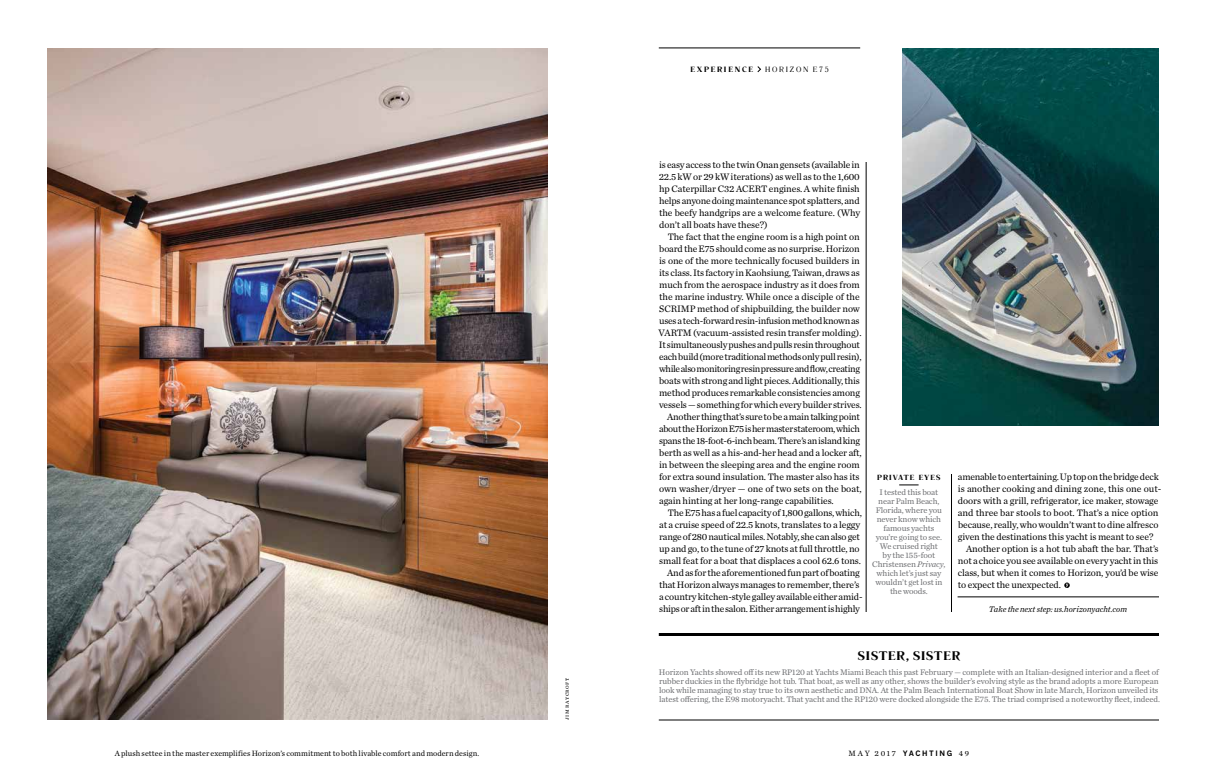
<style>
.page{position:relative;width:1206px;height:783px;background:#fff}
.page>*{position:absolute;margin:0;border:0;box-sizing:border-box;transform-origin:0 0}
.t1{font:13px "Romana Dem";letter-spacing:.07em;color:#000}
.t2{font:9.8px/12px "Chronicle Text G1";letter-spacing:-.01em;color:#000;text-align:justify}
.t3{font:9.8px "Chronicle Text G1";letter-spacing:-.03em;color:#000}
.t4{font:9.8px "Chronicle Text G1";letter-spacing:-.04em;color:#000}
.t5{font:9.8px "Chronicle Text G1";letter-spacing:-.035em;color:#000}
.t6{font:8.5px/9px "Chronicle Text G1";letter-spacing:-.01em;color:#6d6e71}
.t7{font:italic 8.5px "Chronicle Text G1";letter-spacing:-.005em;color:#000}
.t8{font:8px "Chronicle Text G1";letter-spacing:.005em;color:#000}
.t9{font:8px "Chronicle Text G1";letter-spacing:.21em;color:#000}
.t10{font:8px "Romana Dem";letter-spacing:.22em;color:#000}
.t11{font:8px "Romana Boo";letter-spacing:.22em;color:#000}
.t12{font:7.8px "Romana Dem";letter-spacing:.155em;color:#000}
.t13{font:6px "Chronicle Text G1";letter-spacing:.07em;color:#000}
.s1{font-style:italic}
.s2{font-family:"Benton Gothic";font-weight:700;font-size:7.4px}
</style>
<div class="page">
<hr style="left:958px;top:597px;width:201px;height:1px;background:#000">
<svg style="left:1064px;top:583px;width:6px;height:5px"></svg>
<hr style="left:866px;top:162px;width:1px;height:450px;background:#000">
<hr style="left:951px;top:474px;width:1px;height:138px;background:#000">
<img style="left:47px;top:48px;width:500px;height:672px">
<hr style="left:659px;top:633px;width:500px;height:3px;background:#000">
<hr style="left:659px;top:720px;width:500px;height:1px;background:#000">
<hr style="left:659px;top:48px;width:201px;height:1px;background:#000">
<svg style="left:757px;top:66px;width:4px;height:6px"></svg>
<img style="left:903px;top:48px;width:256px;height:378px">
<svg style="left:899px;top:485px;width:20px;height:1px"></svg>
<p class="t13" style="left:562px;top:720px;width:43px;rotate:-90deg">jim raycroft</p>
<p class="t10" style="left:691px;top:65px;width:64px">EXPERIENCE</p>
<p class="t11" style="left:765px;top:65px;width:65px">HORIZON E75</p>
<p class="t2" style="left:659px;top:158px;width:203px">is easy access to the twin Onan gensets (available in 22.5 kW or 29 kW iterations) as well as to the 1,600 hp Caterpillar C32 ACERT engines. A white finish helps anyone doing maintenance spot splatters, and the beefy handgrips are a welcome feature. (Why don’t all boats have these?)</p>
<p class="t2" style="left:668px;top:230px;width:194px">The fact that the engine room is a high point on</p>
<p class="t2" style="left:659px;top:242px;width:202px">board the E75 should come as no surprise. Horizon</p>
<p class="t2" style="left:659px;top:254px;width:202px">is one of the more technically focused builders in</p>
<p class="t2" style="left:659px;top:266px;width:202px">its class. Its factory in Kaohsiung, Taiwan, draws as</p>
<p class="t2" style="left:659px;top:278px;width:202px">much from the aerospace industry as it does from</p>
<p class="t2" style="left:659px;top:290px;width:202px">the marine industry. While once a disciple of the</p>
<p class="t2" style="left:659px;top:302px;width:202px">SCRIMP method of shipbuilding, the builder now</p>
<p class="t2" style="left:659px;top:314px;width:202px">uses a tech-forward resin-infusion method known as</p>
<p class="t2" style="left:659px;top:326px;width:204px">VARTM (vacuum-assisted resin transfer molding).</p>
<p class="t2" style="left:659px;top:338px;width:203px">It simultaneously pushes and pulls resin throughout</p>
<p class="t3" style="left:659px;top:349px;width:204px">each build (more traditional methods only pull resin),</p>
<p class="t4" style="left:659px;top:361px;width:202px">while also monitoring resin pressure and flow, creating</p>
<p class="t2" style="left:659px;top:374px;width:202px">boats with strong and light pieces. Additionally, this</p>
<p class="t2" style="left:659px;top:386px;width:202px">method produces remarkable consistencies among</p>
<p class="t2" style="left:659px;top:398px;width:204px">vessels — something for which every builder strives.</p>
<p class="t2" style="left:667px;top:410px;width:194px">Another thing that’s sure to be a main talking point</p>
<p class="t5" style="left:659px;top:421px;width:202px">about the Horizon E75 is her master stateroom, which</p>
<p class="t3" style="left:659px;top:433px;width:202px">spans the 18-foot-6-inch beam. There’s an island king</p>
<p class="t2" style="left:659px;top:446px;width:204px">berth as well as a his-and-her head and a locker aft,</p>
<p class="t2" style="left:659px;top:458px;width:202px">in between the sleeping area and the engine room</p>
<p class="t2" style="left:659px;top:470px;width:202px">for extra sound insulation. The master also has its</p>
<p class="t2" style="left:659px;top:482px;width:204px">own washer/dryer — one of two sets on the boat,</p>
<p class="t2" style="left:659px;top:494px;width:176px">again hinting at her long-range capabilities.</p>
<p class="t2" style="left:668px;top:506px;width:196px">The E75 has a fuel capacity of 1,800 gallons, which,</p>
<p class="t2" style="left:659px;top:518px;width:203px">at a cruise speed of 22.5 knots, translates to a leggy</p>
<p class="t2" style="left:659px;top:530px;width:202px">range of 280 nautical miles. Notably, she can also get</p>
<p class="t2" style="left:659px;top:542px;width:202px">up and go, to the tune of 27 knots at full throttle, no</p>
<p class="t2" style="left:659px;top:554px;width:203px">small feat for a boat that displaces a cool 62.6 tons.</p>
<p class="t2" style="left:667px;top:566px;width:194px">And as for the aforementioned fun part of boating</p>
<p class="t2" style="left:659px;top:578px;width:202px">that Horizon always manages to remember, there’s</p>
<p class="t2" style="left:659px;top:590px;width:205px">a country kitchen-style galley available either amid-</p>
<p class="t2" style="left:659px;top:602px;width:202px">ships or aft in the salon. Either arrangement is highly</p>
<h1 class="t1" style="left:858px;top:649px;width:104px">SISTER, SISTER</h1>
<p class="t6" style="left:659px;top:667px;width:503px">Horizon Yachts showed off its new RP120 at Yachts Miami Beach this past February — complete with an Italian-designed interior and a fleet of rubber duckies in the flybridge hot tub. That boat, as well as any other, shows the builder’s evolving style as the brand adopts a more European look while managing to stay true to its own aesthetic and DNA. At the Palm Beach International Boat Show in late March, Horizon unveiled its latest offering, the E98 motoryacht. That yacht and the RP120 were docked alongside the E75. The triad comprised a noteworthy fleet, indeed.</p>
<p class="t2" style="left:958px;top:470px;width:202px">amenable to entertaining. Up top on the bridge deck</p>
<p class="t2" style="left:958px;top:482px;width:205px">is another cooking and dining zone, this one out-</p>
<p class="t2" style="left:958px;top:494px;width:202px">doors with a grill, refrigerator, ice maker, stowage</p>
<p class="t2" style="left:958px;top:506px;width:202px">and three bar stools to boot. That’s a nice option</p>
<p class="t2" style="left:958px;top:518px;width:202px">because, really, who wouldn’t want to dine alfresco</p>
<p class="t2" style="left:958px;top:530px;width:197px">given the destinations this yacht is meant to see?</p>
<p class="t2" style="left:966px;top:542px;width:194px">Another option is a hot tub abaft the bar. That’s</p>
<p class="t2" style="left:958px;top:554px;width:202px">not a choice you see available on every yacht in this</p>
<p class="t2" style="left:958px;top:566px;width:202px">class, but when it comes to Horizon, you’d be wise</p>
<p class="t2" style="left:958px;top:578px;width:105px">to expect the unexpected.</p>
<p class="t7" style="left:989px;top:603px;width:140px">Take the next step: us.horizonyacht.com</p>
<p class="t12" style="left:877px;top:473px;width:65px">PRIVATE EYES</p>
<p class="t6" style="left:872px;top:487px;width:75px;text-align:center">I tested this boat near Palm Beach,<br>Florida, where you never know which famous yachts you’re going to see.<br>We cruised right<br>by the 155-foot<br>Christensen <span class="s1">Privacy</span>, which let’s just say wouldn’t get lost in the woods.</p>
<p class="t8" style="left:115px;top:747px;width:366px">A plush settee in the master exemplifies Horizon’s commitment to both livable comfort and modern design.</p>
<p class="t9" style="left:849px;top:747px;width:122px">MAY 2017 <span class="s2">YACHTING</span> 49</p>
</div>
